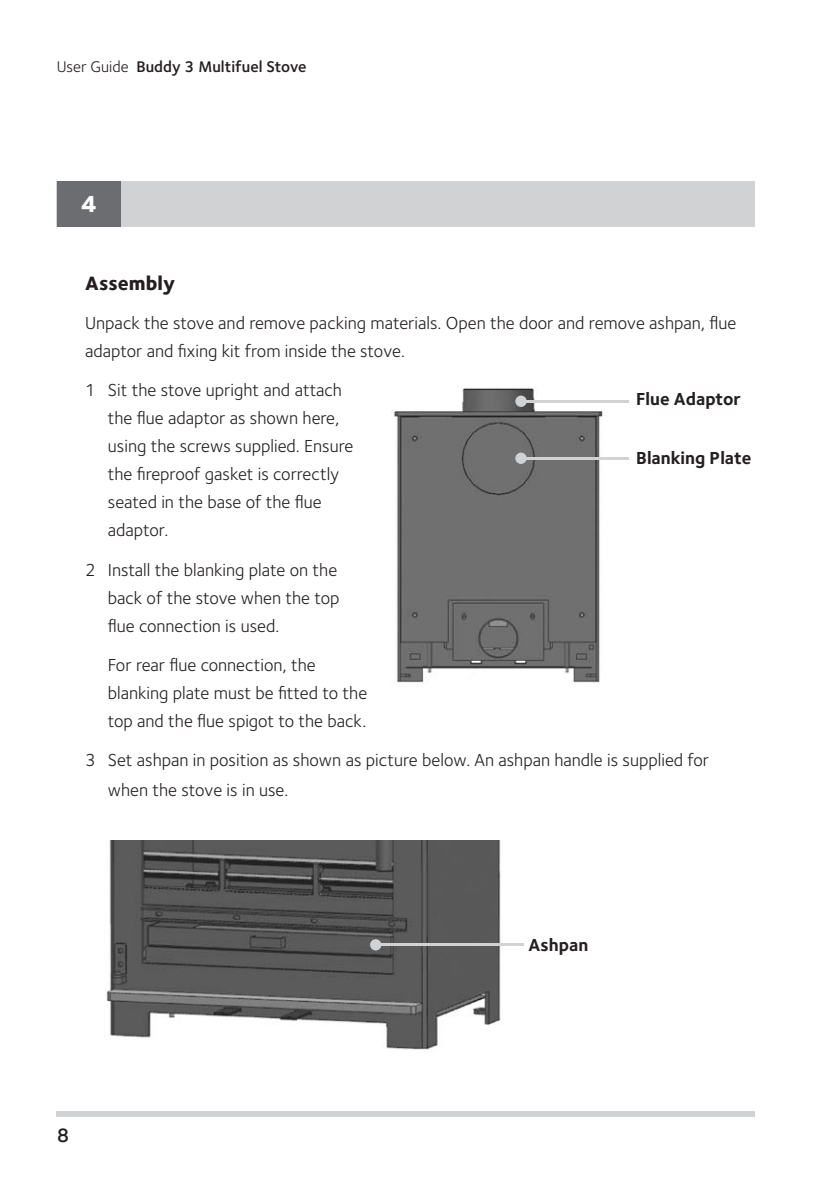
<style>
.page{position:relative;width:840px;height:1191px;background:#fff}
.page>*{position:absolute;margin:0;border:0;box-sizing:border-box;transform-origin:0 0}
.t1{font:800 24px "Foundry Sterling";color:#fff}
.t2{font:800 20px "Foundry Sterling";color:#231f20}
.t3{font:600 20px "Foundry Sterling";color:#231f20}
.t4{font:18px/28px "Foundry Sterling";color:#231f20}
.t5{font:700 18px "Foundry Sterling";color:#231f20}
.t6{font:600 16px "Foundry Sterling";color:#231f20}
.s1{font-weight:400}
</style>
<div class="page">
<div style="left:57px;top:1111px;width:697px;height:6px;background:#d1d2d4"></div>
<div style="left:57px;top:181px;width:697px;height:46px;background:#d1d2d4"></div>
<div style="left:57px;top:181px;width:63px;height:46px;background:#6c6d70"></div>
<img style="left:104px;top:840px;width:397px;height:210px">
<hr style="left:375px;top:943px;width:148px;height:3px;background:#d1d2d4">
<div style="left:370px;top:939px;width:11px;height:11px;background:#d1d2d4;border-radius:50%"></div>
<img style="left:391px;top:387px;width:214px;height:297px">
<hr style="left:520px;top:457px;width:108px;height:2px;background:#d1d2d4">
<div style="left:515px;top:452px;width:11px;height:12px;background:#d1d2d4;border-radius:50%"></div>
<hr style="left:520px;top:400px;width:108px;height:3px;background:#d1d2d4">
<div style="left:515px;top:395px;width:11px;height:12px;background:#d1d2d4;border-radius:50%"></div>
<p class="t6" style="left:57px;top:57px;width:251px"><span class="s1">User Guide</span> Buddy 3 Multifuel Stove</p>
<p class="t1" style="left:81px;top:189px;width:17px">4</p>
<p class="t2" style="left:85px;top:270px;width:91px">Assembly</p>
<p class="t4" style="left:85px;top:309px;width:652px">Unpack the stove and remove packing materials. Open the door and remove ashpan, flue adaptor and fixing kit from inside the stove.</p>
<p class="t4" style="left:108px;top:376px;width:247px;text-indent:-23px">1 Sit the stove upright and attach the flue adaptor as shown here, using the screws supplied. Ensure the fireproof gasket is correctly seated in the base of the flue adaptor.</p>
<p class="t4" style="left:108px;top:556px;width:233px;text-indent:-23px">2 Install the blanking plate on the back of the stove when the top flue connection is used.</p>
<p class="t4" style="left:108px;top:651px;width:261px">For rear flue connection, the blanking plate must be fitted to the top and the flue spigot to the back.</p>
<p class="t4" style="left:108px;top:745px;width:602px;line-height:30px;text-indent:-23px">3 Set ashpan in position as shown as picture below. An ashpan handle is supplied for when the stove is in use.</p>
<p class="t5" style="left:636px;top:389px;width:106px">Flue Adaptor</p>
<p class="t5" style="left:636px;top:447px;width:117px">Blanking Plate</p>
<p class="t3" style="left:57px;top:1123px;width:14px">8</p>
<p class="t5" style="left:528px;top:933px;width:61px">Ashpan</p>
</div>
